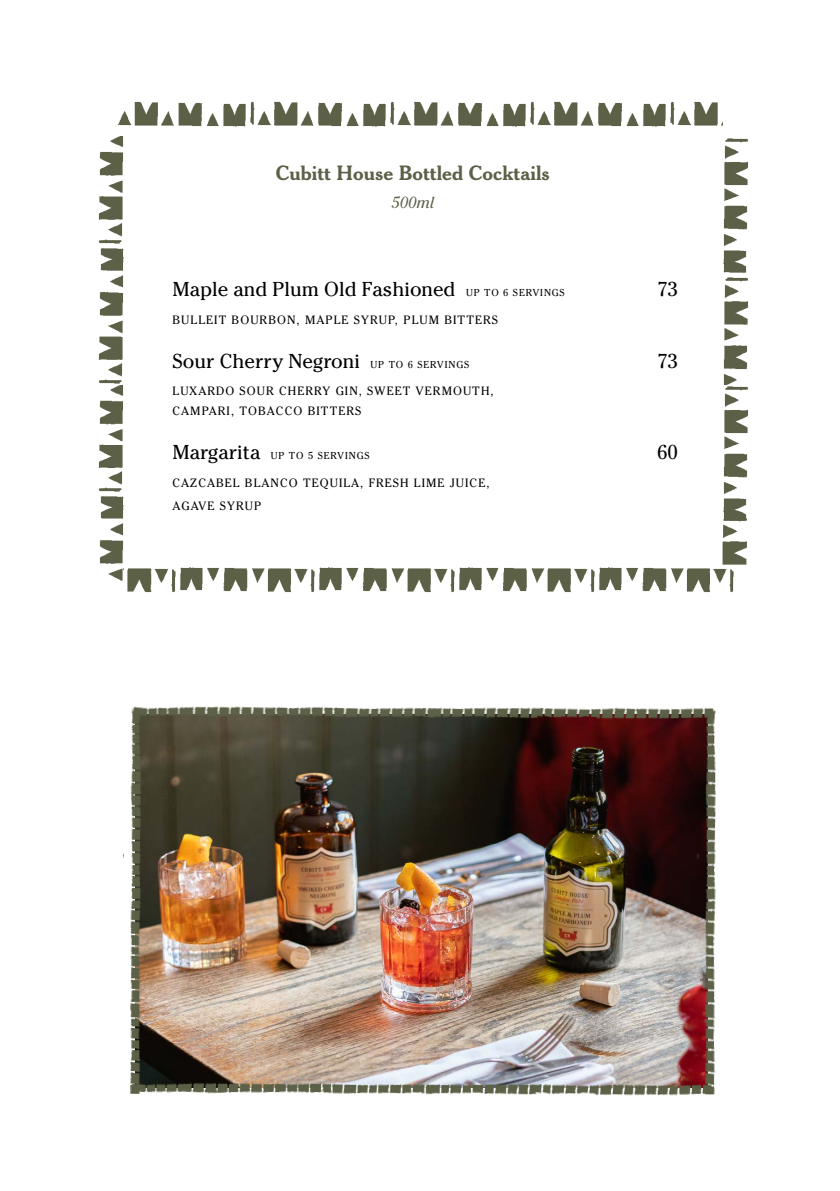
<style>
.page{position:relative;width:840px;height:1191px;background:#fff}
.page>*{position:absolute;margin:0;border:0;box-sizing:border-box;transform-origin:0 0}
.t1{font:20px "Cheltenham Std";color:#000}
.t2{font:700 20px "Cheltenham BT";color:#5b6046}
.t3{font:italic 16px "Cheltenham Std";color:#5b6046}
.t4{font:12px/19.6px "Cheltenham Std";letter-spacing:.09em;color:#000}
.t5{font:10px "Cheltenham Std";letter-spacing:.09em;color:#000}
.s1{font-size:10px}
.s2{font-size:20px}
</style>
<div class="page">
<img style="left:118px;top:101px;width:600px;height:26px">
<img style="left:127px;top:567px;width:607px;height:26px">
<img style="left:723px;top:138px;width:26px;height:377px">
<img style="left:722px;top:515px;width:25px;height:50px">
<img style="left:161px;top:723px;width:536px;height:338px">
<img style="left:132px;top:706px;width:565px;height:17px">
<img style="left:130px;top:1061px;width:580px;height:35px">
<img style="left:123px;top:708px;width:38px;height:385px">
<img style="left:697px;top:708px;width:19px;height:386px">
<img style="left:98px;top:137px;width:26px;height:444px">
<h1 class="t2" style="left:276px;top:161px;width:275px">Cubitt House Bottled Cocktails</h1>
<h2 class="t3" style="left:391px;top:193px;width:44px">500ml</h2>
<h1 class="t1" style="left:172px;top:277px;width:393px">Maple and Plum Old Fashioned <span class="s1">UP TO 6 SERVINGS</span></h1>
<h1 class="t1" style="left:656px;top:277px;width:22px">73</h1>
<p class="t4" style="left:172px;top:310px;width:327px">BULLEIT BOURBON, MAPLE SYRUP, PLUM BITTERS</p>
<h1 class="t1" style="left:172px;top:349px;width:298px">Sour Cherry Negroni <span class="s1">UP TO 6 SERVINGS</span></h1>
<h1 class="t1" style="left:656px;top:349px;width:22px">73</h1>
<p class="t4" style="left:172px;top:381px;width:322px">LUXARDO SOUR CHERRY GIN, SWEET VERMOUTH,<br>CAMPARI, TOBACCO BITTERS</p>
<p class="t5" style="left:172px;top:449px;width:198px"><span class="s2">Margarita</span> UP TO 5 SERVINGS</p>
<h1 class="t1" style="left:656px;top:440px;width:22px">60</h1>
<p class="t4" style="left:172px;top:472px;width:318px;line-height:22.6px">CAZCABEL BLANCO TEQUILA, FRESH LIME JUICE,<br>AGAVE SYRUP</p>
</div>
